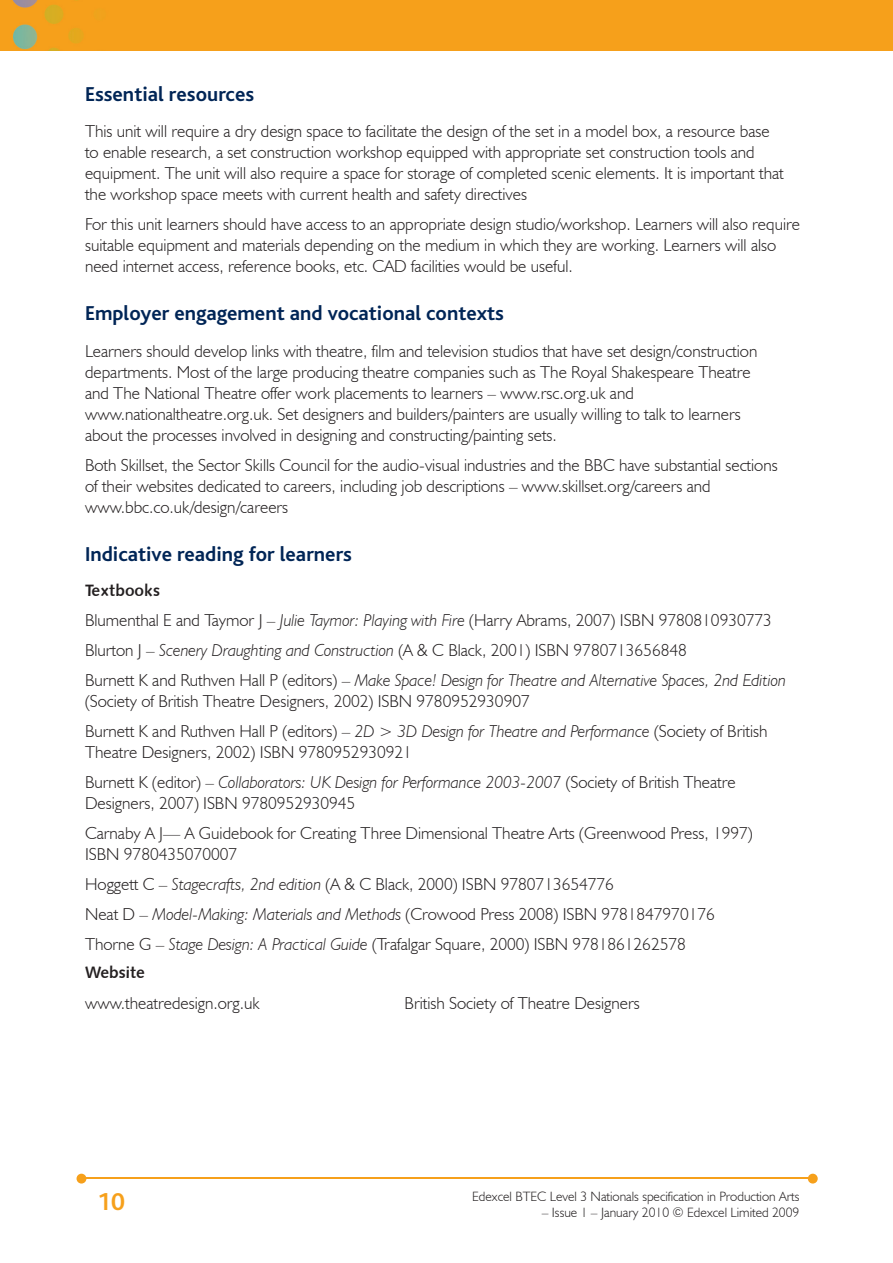
<style>
.page{position:relative;width:893px;height:1263px;background:#fff}
.page>*{position:absolute;margin:0;border:0;box-sizing:border-box;transform-origin:0 0}
.t1{font:700 25.5px "Bliss";color:#f6a01b}
.t2{font:700 21px "Bliss";color:#002556}
.t3{font:300 17.25px/21px "Humanist 521 BT";color:#231f20}
.t4{font:16.5px "Humanist 531 BT Bold A";color:#231f20}
.t5{font:300 13.5px "Humanist 521 BT";color:#231f20}
.s1{font-style:italic}
</style>
<div class="page">
<div style="left:0;top:0;width:893px;height:51px;background:#f6a01b"></div>
<hr style="left:82px;top:1178px;width:728px;height:1px;background:#f6a01b">
<svg style="left:808px;top:1174px;width:10px;height:9px"></svg>
<svg style="left:77px;top:1174px;width:9px;height:9px"></svg>
<p class="t2" style="left:85px;top:83px;width:171px">Essential resources</p>
<p class="t3" style="left:85px;top:120px;width:700px">This unit will require a dry design space to facilitate the design of the set in a model box, a resource base to enable research, a set construction workshop equipped with appropriate set construction tools and equipment. The unit will also require a space for storage of completed scenic elements. It is important that the workshop space meets with current health and safety directives</p>
<p class="t3" style="left:85px;top:213px;width:716px">For this unit learners should have access to an appropriate design studio/workshop. Learners will also require suitable equipment and materials depending on the medium in which they are working. Learners will also need internet access, reference books, etc. CAD facilities would be useful.</p>
<p class="t2" style="left:85px;top:303px;width:420px">Employer engagement and vocational contexts</p>
<p class="t3" style="left:85px;top:340px;width:674px">Learners should develop links with theatre, film and television studios that have set design/construction departments. Most of the large producing theatre companies such as The Royal Shakespeare Theatre and The National Theatre offer work placements to learners – www.rsc.org.uk and www.nationaltheatre.org.uk. Set designers and builders/painters are usually willing to talk to learners about the processes involved in designing and constructing/painting sets.</p>
<p class="t3" style="left:85px;top:454px;width:694px">Both Skillset, the Sector Skills Council for the audio-visual industries and the BBC have substantial sections of their websites dedicated to careers, including job descriptions – www.skillset.org/careers and www.bbc.co.uk/design/careers</p>
<p class="t2" style="left:85px;top:543px;width:268px">Indicative reading for learners</p>
<p class="t4" style="left:85px;top:580px;width:77px">Textbooks</p>
<p class="t3" style="left:85px;top:604px;width:703px;line-height:30px">Blumenthal E and Taymor J – <span class="s1">Julie Taymor: Playing with Fire</span> (Harry Abrams, 2007) ISBN 9780810930773<br>Blurton J – <span class="s1">Scenery Draughting and Construction</span> (A &amp; C Black, 2001) ISBN 9780713656848<br>Burnett K and Ruthven Hall P (editors) – <span class="s1">Make Space! Design for Theatre and Alternative Spaces, 2nd Edition</span></p>
<p class="t3" style="left:85px;top:685px;width:684px;line-height:30px">(Society of British Theatre Designers, 2002) ISBN 9780952930907<br>Burnett K and Ruthven Hall P (editors) – <span class="s1">2D &gt; 3D Design for Theatre and Performance</span> (Society of British</p>
<p class="t3" style="left:85px;top:736px;width:652px;line-height:30px">Theatre Designers, 2002) ISBN 9780952930921<br>Burnett K (editor) – <span class="s1">Collaborators: UK Design for Performance 2003-2007</span> (Society of British Theatre</p>
<p class="t3" style="left:85px;top:787px;width:669px;line-height:30px">Designers, 2007) ISBN 9780952930945<br>Carnaby A J— A Guidebook for Creating Three Dimensional Theatre Arts (Greenwood Press, 1997)</p>
<p class="t3" style="left:85px;top:838px;width:631px;line-height:30px">ISBN 9780435070007<br>Hoggett C – <span class="s1">Stagecrafts, 2nd edition</span> (A &amp; C Black, 2000) ISBN 9780713654776<br>Neat D – <span class="s1">Model-Making: Materials and Methods</span> (Crowood Press 2008) ISBN 9781847970176<br>Thorne G – <span class="s1">Stage Design: A Practical Guide</span> (Trafalgar Square, 2000) ISBN 9781861262578</p>
<p class="t4" style="left:85px;top:962px;width:62px">Website</p>
<p class="t3" style="left:85px;top:992px;width:176px">www.theatredesign.org.uk</p>
<p class="t3" style="left:405px;top:992px;width:237px">British Society of Theatre Designers</p>
<h1 class="t1" style="left:97px;top:1189px;width:29px">10</h1>
<p class="t5" style="left:472px;top:1188px;width:329px">Edexcel BTEC Level 3 Nationals specification in Production Arts</p>
<p class="t5" style="left:542px;top:1204px;width:259px">– Issue 1 – January 2010 © Edexcel Limited 2009</p>
</div>
